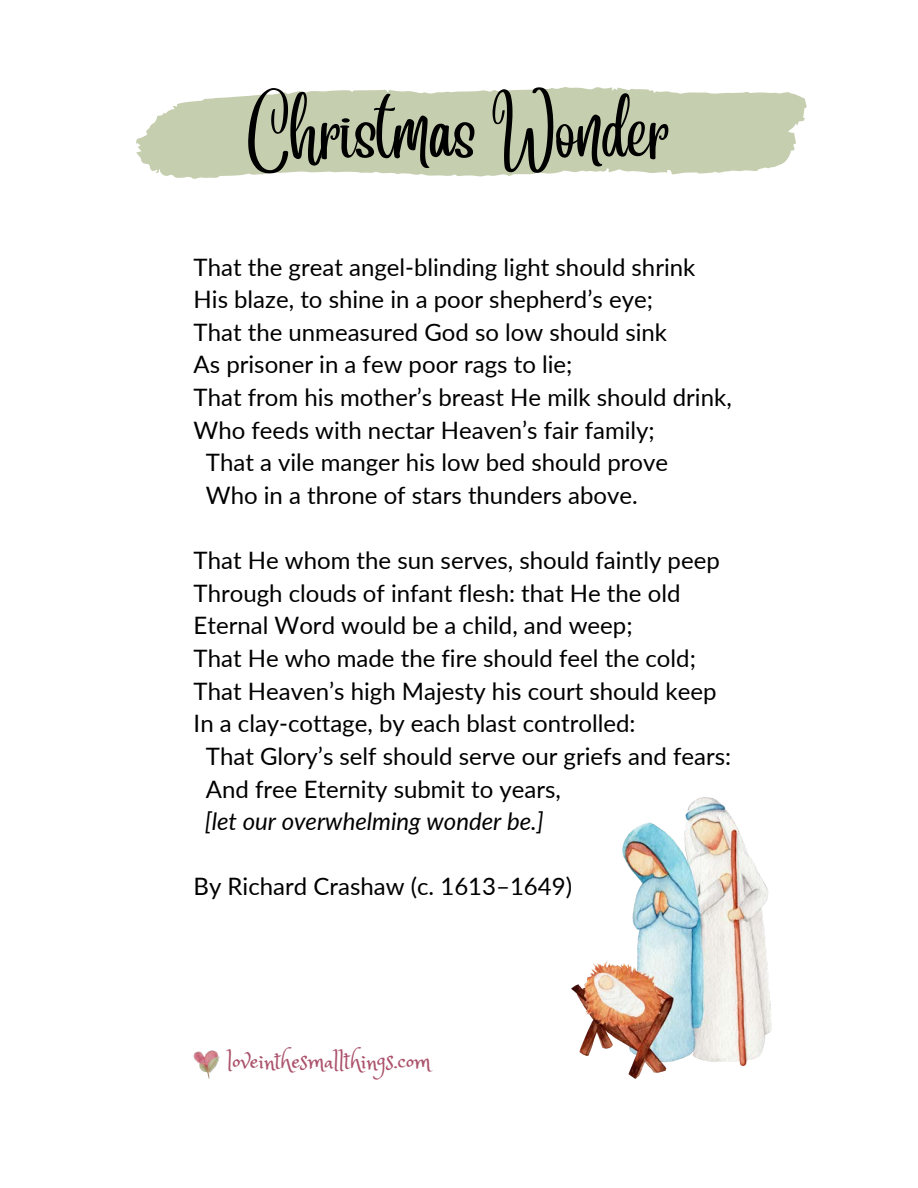
<style>
.page{position:relative;width:918px;height:1188px;background:#fff}
.page>*{position:absolute;margin:0;border:0;box-sizing:border-box;transform-origin:0 0}
.t1{font:60px "Angelina";color:#000}
.t2{font:24.45px "Princess Sofia";color:#ab526b}
.t3{font:24px "Lato";color:#000}
.t4{font:italic 24px "Lato";color:#000}
</style>
<div class="page">
<svg style="left:136px;top:87px;width:671px;height:92px;fill:#c5ceae"></svg>
<img style="left:571px;top:797px;width:201px;height:281px">
<img style="left:194px;top:1050px;width:26px;height:28px">
<h1 class="t1" style="left:246px;top:120px;width:426px">Christmas Wonder</h1>
<p class="t3" style="left:194px;top:252px;width:503px">That the great angel-blinding light should shrink</p>
<p class="t3" style="left:194px;top:285px;width:461px">His blaze, to shine in a poor shepherd’s eye;</p>
<p class="t3" style="left:194px;top:317px;width:475px">That the unmeasured God so low should sink</p>
<p class="t3" style="left:194px;top:350px;width:380px">As prisoner in a few poor rags to lie;</p>
<p class="t3" style="left:194px;top:382px;width:540px">That from his mother’s breast He milk should drink,</p>
<p class="t3" style="left:194px;top:415px;width:463px">Who feeds with nectar Heaven’s fair family;</p>
<p class="t3" style="left:206px;top:448px;width:464px">That a vile manger his low bed should prove</p>
<p class="t3" style="left:206px;top:480px;width:433px">Who in a throne of stars thunders above.</p>
<p class="t3" style="left:194px;top:546px;width:528px">That He whom the sun serves, should faintly peep</p>
<p class="t3" style="left:194px;top:578px;width:488px">Through clouds of infant flesh: that He the old</p>
<p class="t3" style="left:194px;top:611px;width:441px">Eternal Word would be a child, and weep;</p>
<p class="t3" style="left:194px;top:643px;width:504px">That He who made the fire should feel the cold;</p>
<p class="t3" style="left:194px;top:676px;width:524px">That Heaven’s high Majesty his court should keep</p>
<p class="t3" style="left:194px;top:709px;width:443px">In a clay-cottage, by each blast controlled:</p>
<p class="t3" style="left:206px;top:741px;width:527px">That Glory’s self should serve our griefs and fears:</p>
<p class="t3" style="left:206px;top:774px;width:357px">And free Eternity submit to years,</p>
<p class="t4" style="left:205px;top:807px;width:340px">[let our overwhelming wonder be.]</p>
<p class="t3" style="left:194px;top:872px;width:380px">By Richard Crashaw (c. 1613–1649)</p>
<p class="t2" style="left:228px;top:1045px;width:205px">loveinthesmallthings.com</p>
</div>
